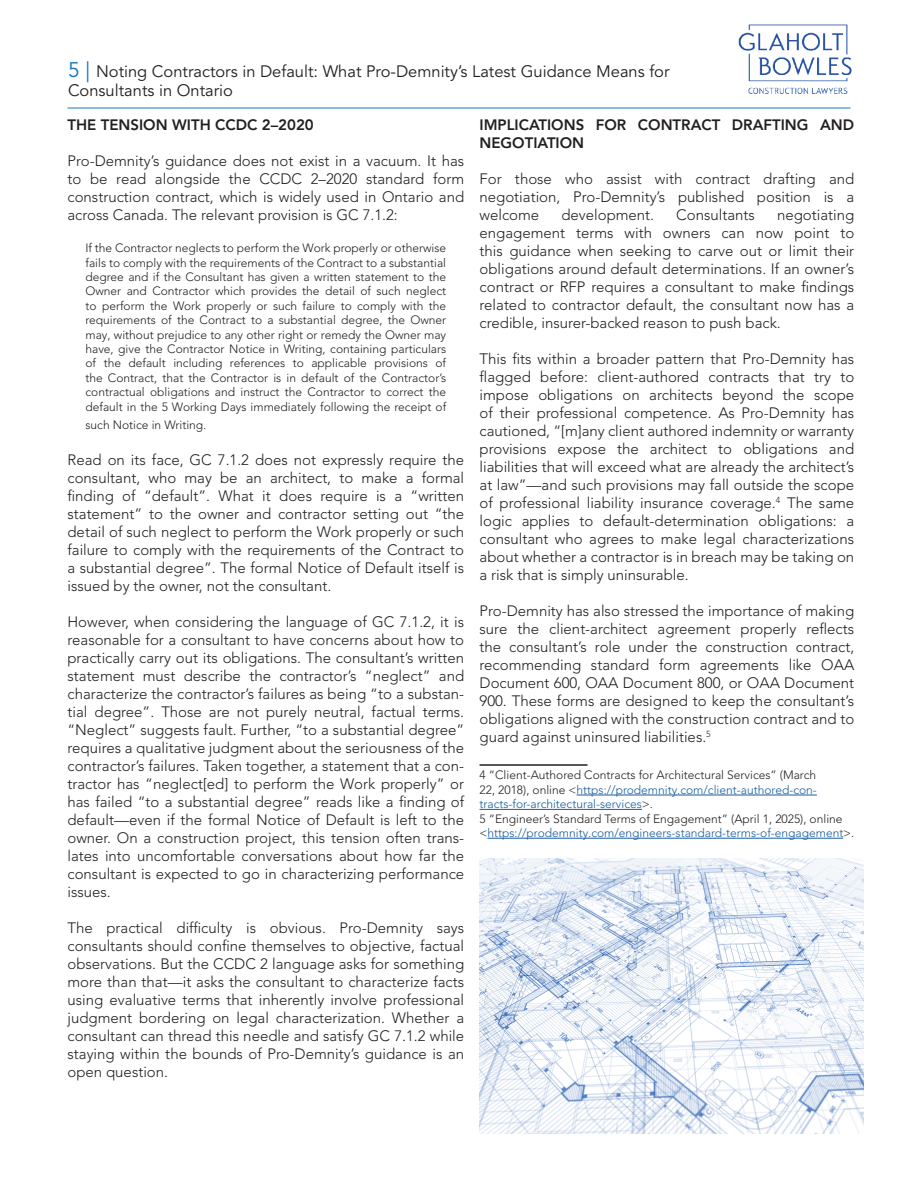
<style>
.page{position:relative;width:918px;height:1188px;background:#fff}
.page>*{position:absolute;margin:0;border:0;box-sizing:border-box;transform-origin:0 0}
.Paragraph_Style_8{font:16.5px "Avenir LT Pro";color:#231f20}
.Paragraph_Style_3{font:300 15px/18px "Avenir LT Pro";color:#231f20;text-align:justify}
.Paragraph_Style_3-2{font:800 15px/18px "Avenir LT Pro";color:#231f20}
.Paragraph_Style_3-3{font:300 12px/14.4px "Avenir LT Pro";color:#231f20;text-align:justify}
.t1{font:300 12px/14.4px "Avenir LT Pro";color:#175d9e;text-align:justify}
.s1{font-size:21px;color:#1879bd}
.s2{font-style:italic}
.s3{color:#231f20}
.s4{color:#175d9e}
</style>
<div class="page">
<hr style="left:68px;top:108px;width:782px;height:1px;background:#1879bd">
<img style="left:738px;top:24px;width:114px;height:70px">
<hr style="left:480px;top:764px;width:108px;height:2px;background:#231f20">
<hr style="left:577px;top:795px;width:240px;height:1px;background:#175d9e">
<hr style="left:480px;top:809px;width:162px;height:1px;background:#175d9e">
<hr style="left:488px;top:838px;width:355px;height:1px;background:#175d9e">
<img style="left:480px;top:859px;width:384px;height:275px">
<p class="Paragraph_Style_8" style="left:68px;top:61px;width:603px"><span class="s1">5 |</span> Noting Contractors in Default: What Pro-Demnity’s Latest Guidance Means for</p>
<p class="Paragraph_Style_8" style="left:68px;top:81px;width:166px">Consultants in Ontario</p>
<p class="Paragraph_Style_3-2" style="left:68px;top:116px;width:248px">THE TENSION WITH CCDC 2–2020</p>
<p class="Paragraph_Style_3" style="left:68px;top:152px;width:398px">Pro-Demnity’s guidance does not exist in a vacuum. It has to be read alongside the CCDC 2–2020 standard form construction contract, which is widely used in Ontario and across Canada. The relevant provision is GC 7.1.2:</p>
<p class="Paragraph_Style_3-3" style="left:86px;top:241px;width:362px">If the Contractor neglects to perform the Work properly or otherwise fails to comply with the requirements of the Contract to a substantial degree and if the Consultant has given a written statement to the Owner and Contractor which provides the detail of such neglect to perform the Work properly or such failure to comply with the requirements of the Contract to a substantial degree, the Owner may, without prejudice to any other right or remedy the Owner may have, give the Contractor Notice in Writing, containing particulars of the default including references to applicable provisions of the Contract, that the Contractor is in default of the Contractor’s contractual obligations and instruct the Contractor to correct the default in the 5 Working Days immediately following the receipt of</p>
<p class="Paragraph_Style_3-3" style="left:86px;top:417px;width:122px">such Notice in Writing<span class="s2">.</span></p>
<p class="Paragraph_Style_3" style="left:68px;top:450px;width:398px">Read on its face, GC 7.1.2 does not expressly require the consultant, who may be an architect, to make a formal finding of “default”. What it does require is a “written statement” to the owner and contractor setting out “the detail of such neglect to perform the Work properly or such failure to comply with the requirements of the Contract to a substantial degree”. The formal Notice of Default itself is issued by the owner, not the consultant.</p>
<p class="Paragraph_Style_3" style="left:68px;top:612px;width:398px">However, when considering the language of GC 7.1.2, it is reasonable for a consultant to have concerns about how to practically carry out its obligations. The consultant’s written statement must describe the contractor’s “neglect” and characterize the contractor’s failures as being “to a substan&shy;tial degree”. Those are not purely neutral, factual terms. “Neglect” suggests fault. Further, “to a substantial degree” requires a qualitative judgment about the seriousness of the contractor’s failures. Taken together, a statement that a con&shy;tractor has “neglect[ed] to perform the Work properly” or has failed “to a substantial degree” reads like a finding of default—even if the formal Notice of Default is left to the owner. On a construction project, this tension often trans&shy;lates into uncomfortable conversations about how far the consultant is expected to go in characterizing performance issues.</p>
<p class="Paragraph_Style_3" style="left:68px;top:918px;width:398px">The practical difficulty is obvious. Pro-Demnity says consultants should confine themselves to objective, factual observations. But the CCDC 2 language asks for something more than that—it asks the consultant to characterize facts using evaluative terms that inherently involve professional judgment bordering on legal characterization. Whether a consultant can thread this needle and satisfy GC 7.1.2 while staying within the bounds of Pro-Demnity’s guidance is an open question.</p>
<p class="Paragraph_Style_3-2" style="left:480px;top:116px;width:376px">IMPLICATIONS FOR CONTRACT DRAFTING AND<br>NEGOTIATION</p>
<p class="Paragraph_Style_3" style="left:480px;top:170px;width:376px">For those who assist with contract drafting and negotiation, Pro-Demnity’s published position is a welcome</p>
<p class="Paragraph_Style_3" style="left:561px;top:206px;width:94px">development.</p>
<p class="Paragraph_Style_3" style="left:676px;top:206px;width:80px">Consultants</p>
<p class="Paragraph_Style_3" style="left:480px;top:206px;width:376px;text-indent:297px">negotiating engagement terms with owners can now point to this guidance when seeking to carve out or limit their obligations around default determinations. If an owner’s contract or RFP requires a consultant to make findings related to contractor default, the consultant now has a credible, insurer-backed reason to push back.</p>
<p class="Paragraph_Style_3" style="left:480px;top:350px;width:376px">This fits within a broader pattern that Pro-Demnity has flagged before: client-authored contracts that try to impose obligations on architects beyond the scope of their professional competence. As Pro-Demnity has cautioned, “[m]any client authored indemnity or warranty provisions expose the architect to obligations and liabilities that will exceed what are already the architect’s at law”—and such provisions may fall outside the scope of professional liability insurance coverage.<sup>4</sup> The same logic applies to default-determination obligations: a consultant who agrees to make legal characterizations about whether a contractor is in breach may be taking on a risk that is simply uninsurable.</p>
<p class="Paragraph_Style_3" style="left:480px;top:602px;width:376px">Pro-Demnity has also stressed the importance of making sure the client-architect agreement properly reflects the consultant’s role under the construction contract, recommending standard form agreements like OAA Document 600, OAA Document 800, or OAA Document 900. These forms are designed to keep the consultant’s obligations aligned with the construction contract and to guard against uninsured liabilities.<sup>5</sup></p>
<p class="t1" style="left:480px;top:768px;width:339px"><span class="s3">4 “Client-Authored Contracts for Architectural Services” (March 22, 2018), online &lt;</span>https://prodemnity.com/client-authored-con&shy;tracts-for-architectural-services<span class="s3">&gt;.</span></p>
<p class="Paragraph_Style_3-3" style="left:480px;top:811px;width:376px">5 “Engineer’s Standard Terms of Engagement” (April 1, 2025), online &lt;<span class="s4">https://prodemnity.com/engineers-standard-terms-of-engagement</span>&gt;.</p>
</div>
